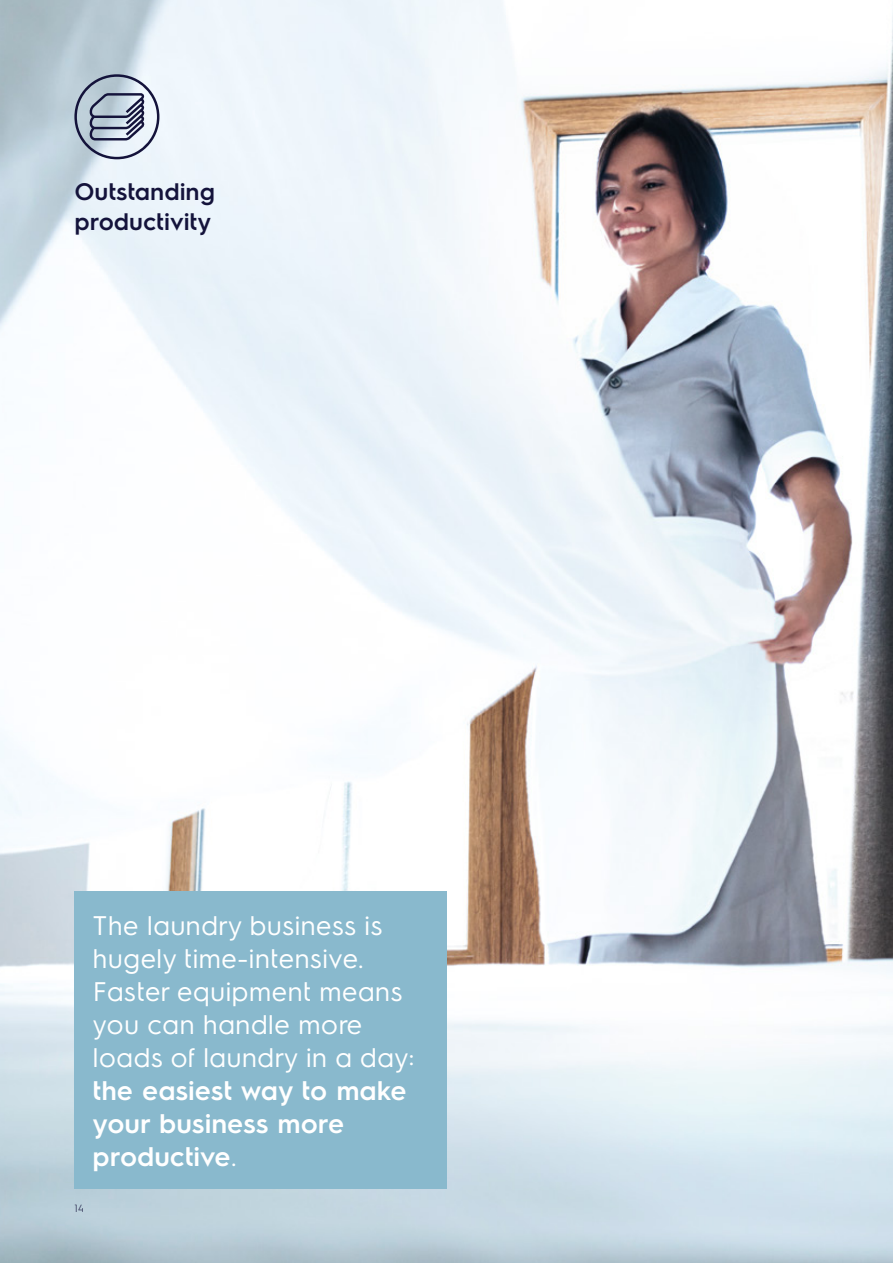
<style>
.page{position:relative;width:893px;height:1263px;background:#fff}
.page>*{position:absolute;margin:0;border:0;box-sizing:border-box;transform-origin:0 0}
.t1{font:27px/33px "Electrolux Sans";color:#fff}
.t2{font:600 27px/33px "Electrolux Sans";color:#fff}
.t3{font:600 24px/30px "Electrolux Sans";color:#14133b}
.t4{font:300 10.5px "Electrolux Sans";color:#14133b}
.s1{font-weight:400}
</style>
<div class="page">
<img style="left:0;top:0;width:893px;height:1263px">
<div style="left:74px;top:891px;width:372px;height:298px;background:#89b9cd"></div>
<svg style="left:74px;top:74px;width:85px;height:85px;background:#aab4c3"></svg>
<p class="t3" style="left:74px;top:175px;width:142px">Outstanding productivity</p>
<p class="t1" style="left:93px;top:907px;width:323px">The laundry business is hugely time-intensive.<br>Faster equipment means you can handle more loads of laundry in a day:</p>
<p class="t2" style="left:93px;top:1072px;width:315px">the easiest way to make your business more productive<span class="s1">.</span></p>
<p class="t4" style="left:74px;top:1201px;width:11px">14</p>
</div>
